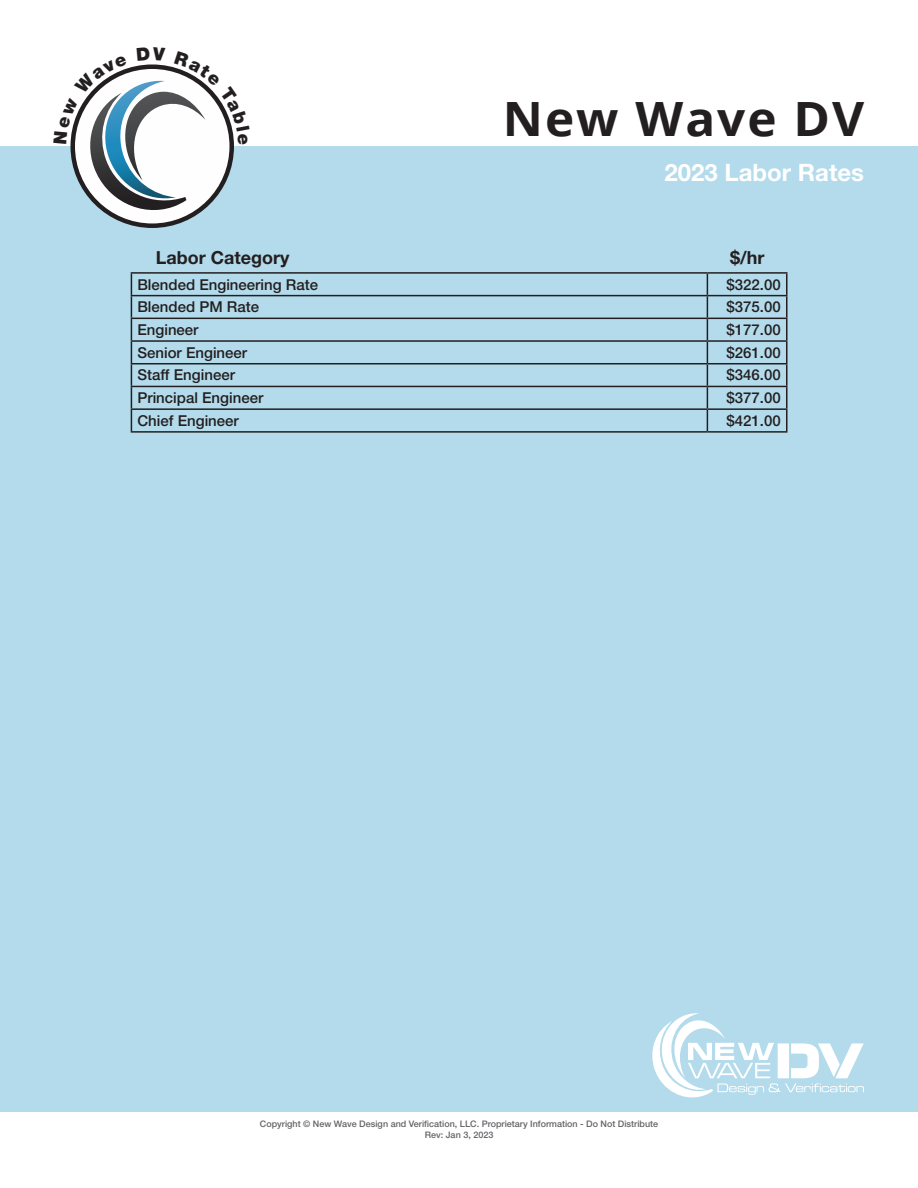
<style>
.page{position:relative;width:918px;height:1188px;background:#fff}
.page>*{position:absolute;margin:0;border:0;box-sizing:border-box;transform-origin:0 0}
.t1{font:700 47.25px "Open Sans";letter-spacing:.04em;color:#231f20;scale:1.05 1}
.t2{font:700 24px "Helvetica Neue LT Std";color:#fff}
.t3{font:700 18px "Helvetica Neue LT Std";color:#231f20}
.t4{font:500 15px "Helvetica Neue LT Std";color:#231f20}
.t5{font:500 9px "Helvetica Neue LT Std";color:#636366}
</style>
<div class="page">
<div style="left:0;top:146px;width:918px;height:966px;background:#b3dbeb"></div>
<hr style="left:131px;top:272px;width:576px;height:2px;background:#231f20">
<hr style="left:707px;top:272px;width:81px;height:2px;background:#231f20">
<hr style="left:786px;top:274px;width:2px;height:21px;background:#231f20">
<hr style="left:131px;top:295px;width:576px;height:1px;background:#231f20">
<hr style="left:707px;top:295px;width:81px;height:1px;background:#231f20">
<hr style="left:786px;top:296px;width:2px;height:22px;background:#231f20">
<hr style="left:131px;top:318px;width:576px;height:1px;background:#231f20">
<hr style="left:707px;top:318px;width:81px;height:1px;background:#231f20">
<hr style="left:786px;top:319px;width:2px;height:21px;background:#231f20">
<hr style="left:131px;top:340px;width:576px;height:2px;background:#231f20">
<hr style="left:707px;top:340px;width:81px;height:2px;background:#231f20">
<hr style="left:786px;top:342px;width:2px;height:21px;background:#231f20">
<hr style="left:131px;top:363px;width:576px;height:1px;background:#231f20">
<hr style="left:707px;top:363px;width:81px;height:1px;background:#231f20">
<hr style="left:786px;top:364px;width:2px;height:22px;background:#231f20">
<hr style="left:131px;top:386px;width:576px;height:1px;background:#231f20">
<hr style="left:707px;top:386px;width:81px;height:1px;background:#231f20">
<hr style="left:786px;top:387px;width:2px;height:21px;background:#231f20">
<hr style="left:131px;top:408px;width:576px;height:2px;background:#231f20">
<svg style="left:131px;top:274px;width:1px;height:157px"></svg>
<hr style="left:707px;top:408px;width:81px;height:2px;background:#231f20">
<svg style="left:707px;top:274px;width:1px;height:157px"></svg>
<hr style="left:786px;top:410px;width:2px;height:21px;background:#231f20">
<hr style="left:131px;top:431px;width:576px;height:2px;background:#231f20">
<hr style="left:707px;top:431px;width:81px;height:2px;background:#231f20">
<svg style="left:652px;top:1013px;width:212px;height:85px"></svg>
<svg style="left:70px;top:64px;width:164px;height:154px"></svg>
<p class="t1" style="left:503px;top:86px;width:346px">New Wave DV</p>
<p class="t2" style="left:665px;top:157px;width:201px">2023 Labor Rates</p>
<p class="t3" style="left:156px;top:247px;width:135px">Labor Category</p>
<p class="t3" style="left:730px;top:247px;width:36px">$/hr</p>
<p class="t4" style="left:137px;top:275px;width:182px">Blended Engineering Rate</p>
<p class="t4" style="left:727px;top:275px;width:56px">$322.00</p>
<p class="t4" style="left:137px;top:298px;width:123px">Blended PM Rate</p>
<p class="t4" style="left:727px;top:298px;width:56px">$375.00</p>
<p class="t4" style="left:137px;top:321px;width:63px">Engineer</p>
<p class="t4" style="left:727px;top:321px;width:56px">$177.00</p>
<p class="t4" style="left:137px;top:343px;width:111px">Senior Engineer</p>
<p class="t4" style="left:727px;top:343px;width:56px">$261.00</p>
<p class="t4" style="left:137px;top:366px;width:99px">Staff Engineer</p>
<p class="t4" style="left:727px;top:366px;width:56px">$346.00</p>
<p class="t4" style="left:137px;top:389px;width:127px">Principal Engineer</p>
<p class="t4" style="left:727px;top:389px;width:56px">$377.00</p>
<p class="t4" style="left:137px;top:412px;width:103px">Chief Engineer</p>
<p class="t4" style="left:727px;top:412px;width:56px">$421.00</p>
<p class="t5" style="left:260px;top:1119px;width:400px">Copyright © New Wave Design and Verification, LLC. Proprietary Information - Do Not Distribute</p>
<p class="t5" style="left:425px;top:1130px;width:70px">Rev: Jan 3, 2023</p>
</div>
